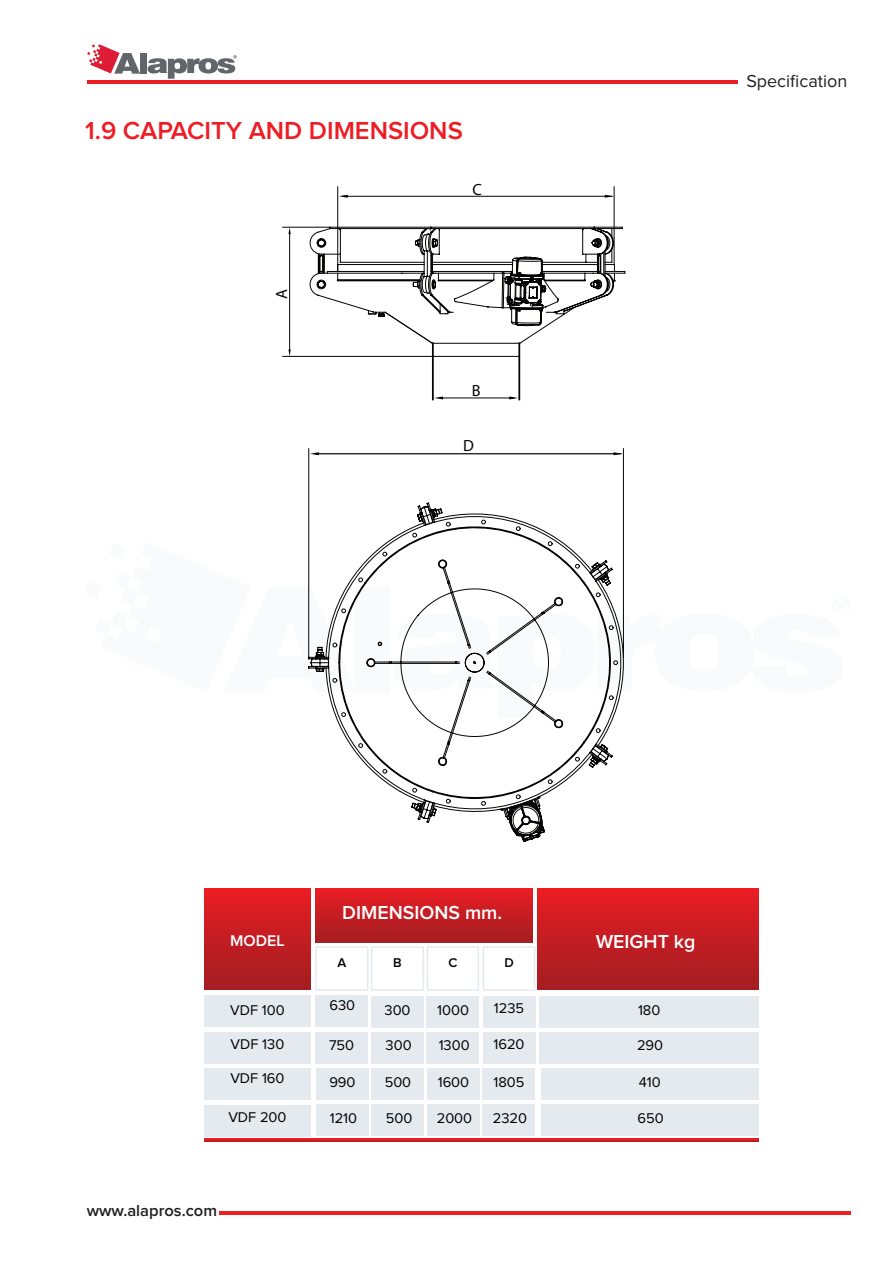
<style>
.page{position:relative;width:893px;height:1263px;background:#fff}
.page>*{position:absolute;margin:0;border:0;box-sizing:border-box;transform-origin:0 0}
.t1{font:600 25.5px "Proxima Nova";color:#ee1d23}
.t2{font:600 19.5px "Proxima Nova";color:#fff}
.t3{font:18px "Proxima Nova";color:#231f20}
.t4{font:600 16.5px "Proxima Nova";color:#231f20}
.t5{font:16.2px "Myriad Pro";color:#040503}
.t6{font:600 16.05px "Proxima Nova";color:#fff}
.t7{font:14.55px "Proxima Nova";color:#000}
.t8{font:600 13.2px "Proxima Nova";color:#000}
</style>
<div class="page">
<hr style="left:219px;top:1211px;width:631px;height:4px;background:#ee1d23">
<svg style="left:87px;top:44px;width:53px;height:30px"></svg>
<div style="left:140px;top:53px;width:7px;height:21px;background:#62656a"></div>
<svg style="left:148px;top:55px;width:89px;height:24px"></svg>
<hr style="left:87px;top:80px;width:650px;height:4px;background:#ee1d23">
<div style="left:204px;top:888px;width:107px;height:102px;background:linear-gradient(to bottom,#ea1d24,#a21d21)"></div>
<div style="left:204px;top:995px;width:107px;height:32px;background:#e5eaef"></div>
<div style="left:204px;top:1068px;width:107px;height:31px;background:#e5eaef"></div>
<div style="left:204px;top:1032px;width:107px;height:32px;background:#e5eaef"></div>
<div style="left:204px;top:1105px;width:107px;height:31px;background:#e5eaef"></div>
<div style="left:316px;top:888px;width:216px;height:54px;background:linear-gradient(to bottom,#ea1d24,#a41d21)"></div>
<div style="left:537px;top:888px;width:221px;height:102px;background:linear-gradient(to bottom,#ea1d24,#a21d21)"></div>
<svg style="left:204px;top:1139px;width:554px;height:3px;background:#cc1d22"></svg>
<div style="left:315px;top:995px;width:53px;height:32px;background:#e5eaef"></div>
<div style="left:315px;top:1032px;width:53px;height:32px;background:#e5eaef"></div>
<div style="left:315px;top:946px;width:53px;height:45px;border:1px solid #e5eaef"></div>
<div style="left:483px;top:996px;width:52px;height:31px;background:#e5eaef"></div>
<div style="left:483px;top:1032px;width:52px;height:32px;background:#e5eaef"></div>
<div style="left:483px;top:946px;width:52px;height:45px;border:1px solid #e5eaef"></div>
<div style="left:426px;top:996px;width:53px;height:31px;background:#e5eaef"></div>
<div style="left:371px;top:1068px;width:53px;height:32px;background:#e5eaef"></div>
<div style="left:482px;top:1068px;width:53px;height:32px;background:#e5eaef"></div>
<div style="left:541px;top:1068px;width:217px;height:32px;background:#e5eaef"></div>
<div style="left:539px;top:996px;width:219px;height:31px;background:#e5eaef"></div>
<div style="left:371px;top:996px;width:52px;height:31px;background:#e5eaef"></div>
<div style="left:316px;top:1068px;width:52px;height:32px;background:#e5eaef"></div>
<div style="left:427px;top:1068px;width:52px;height:32px;background:#e5eaef"></div>
<div style="left:426px;top:1032px;width:53px;height:32px;background:#e5eaef"></div>
<div style="left:371px;top:1104px;width:53px;height:32px;background:#e5eaef"></div>
<div style="left:482px;top:1104px;width:53px;height:32px;background:#e5eaef"></div>
<div style="left:541px;top:1104px;width:217px;height:32px;background:#e5eaef"></div>
<div style="left:539px;top:1032px;width:219px;height:32px;background:#e5eaef"></div>
<div style="left:371px;top:1032px;width:52px;height:32px;background:#e5eaef"></div>
<div style="left:316px;top:1104px;width:52px;height:32px;background:#e5eaef"></div>
<div style="left:427px;top:1104px;width:52px;height:32px;background:#e5eaef"></div>
<div style="left:427px;top:946px;width:52px;height:45px;border:1px solid #e5eaef"></div>
<div style="left:371px;top:946px;width:53px;height:45px;border:1px solid #e5eaef"></div>
<svg style="left:308px;top:498px;width:316px;height:344px"></svg>
<svg style="left:419px;top:357px;width:188px;height:455px"></svg>
<hr style="left:432px;top:343px;width:2px;height:56px;background:#040503">
<hr style="left:518px;top:343px;width:2px;height:56px;background:#040503">
<svg style="left:282px;top:226px;width:343px;height:131px"></svg>
<svg style="left:310px;top:452px;width:9px;height:3px"></svg>
<svg style="left:434px;top:396px;width:9px;height:3px"></svg>
<svg style="left:509px;top:396px;width:9px;height:3px"></svg>
<svg style="left:614px;top:452px;width:8px;height:3px"></svg>
<hr style="left:316px;top:453px;width:305px;height:1px;background:#040503">
<svg style="left:339px;top:195px;width:9px;height:3px"></svg>
<svg style="left:605px;top:195px;width:9px;height:3px"></svg>
<hr style="left:342px;top:196px;width:270px;height:1px;background:#040503">
<hr style="left:442px;top:398px;width:72px;height:1px;background:#040503">
<hr style="left:308px;top:449px;width:1px;height:208px;background:#040503">
<hr style="left:623px;top:449px;width:1px;height:208px;background:#040503">
<hr style="left:614px;top:187px;width:1px;height:77px;background:#040503">
<hr style="left:337px;top:187px;width:1px;height:77px;background:#040503">
<h1 class="t1" style="left:85px;top:119px;width:379px">1.9 CAPACITY AND DIMENSIONS</h1>
<p class="t5" style="left:472px;top:179px;width:11px">C</p>
<p class="t5" style="left:272px;top:299px;width:11px;rotate:-90deg">A</p>
<p class="t5" style="left:472px;top:381px;width:10px">B</p>
<p class="t5" style="left:463px;top:436px;width:12px">D</p>
<p class="t3" style="left:746px;top:73px;width:103px">Specification</p>
<p class="t6" style="left:230px;top:933px;width:56px">MODEL</p>
<p class="t7" style="left:230px;top:1003px;width:56px">VDF 100</p>
<p class="t7" style="left:231px;top:1038px;width:55px">VDF 130</p>
<p class="t7" style="left:230px;top:1071px;width:56px">VDF 160</p>
<p class="t7" style="left:228px;top:1110px;width:60px">VDF 200</p>
<p class="t4" style="left:87px;top:1203px;width:132px">www.alapros.com</p>
<h2 class="t2" style="left:342px;top:904px;width:161px">DIMENSIONS mm.</h2>
<h2 class="t2" style="left:596px;top:932px;width:101px">WEIGHT kg</h2>
<p class="t8" style="left:337px;top:956px;width:10px">A</p>
<p class="t7" style="left:329px;top:998px;width:27px">630</p>
<p class="t7" style="left:329px;top:1039px;width:27px">750</p>
<p class="t8" style="left:448px;top:956px;width:10px">C</p>
<p class="t7" style="left:437px;top:1003px;width:33px">1000</p>
<p class="t8" style="left:393px;top:956px;width:10px">B</p>
<p class="t8" style="left:504px;top:956px;width:11px">D</p>
<p class="t7" style="left:494px;top:1001px;width:32px">1235</p>
<p class="t7" style="left:493px;top:1037px;width:33px">1620</p>
<p class="t7" style="left:385px;top:1003px;width:28px">300</p>
<p class="t7" style="left:638px;top:1003px;width:24px">180</p>
<p class="t7" style="left:386px;top:1039px;width:28px">300</p>
<p class="t7" style="left:637px;top:1039px;width:28px">290</p>
<p class="t7" style="left:439px;top:1039px;width:32px">1300</p>
<p class="t7" style="left:329px;top:1076px;width:28px">990</p>
<p class="t7" style="left:438px;top:1076px;width:33px">1600</p>
<p class="t7" style="left:385px;top:1076px;width:28px">500</p>
<p class="t7" style="left:493px;top:1076px;width:33px">1805</p>
<p class="t7" style="left:639px;top:1076px;width:24px">410</p>
<p class="t7" style="left:330px;top:1111px;width:29px">1210</p>
<p class="t7" style="left:437px;top:1111px;width:37px">2000</p>
<p class="t7" style="left:386px;top:1111px;width:28px">500</p>
<p class="t7" style="left:493px;top:1111px;width:36px">2320</p>
<p class="t7" style="left:638px;top:1111px;width:28px">650</p>
</div>
